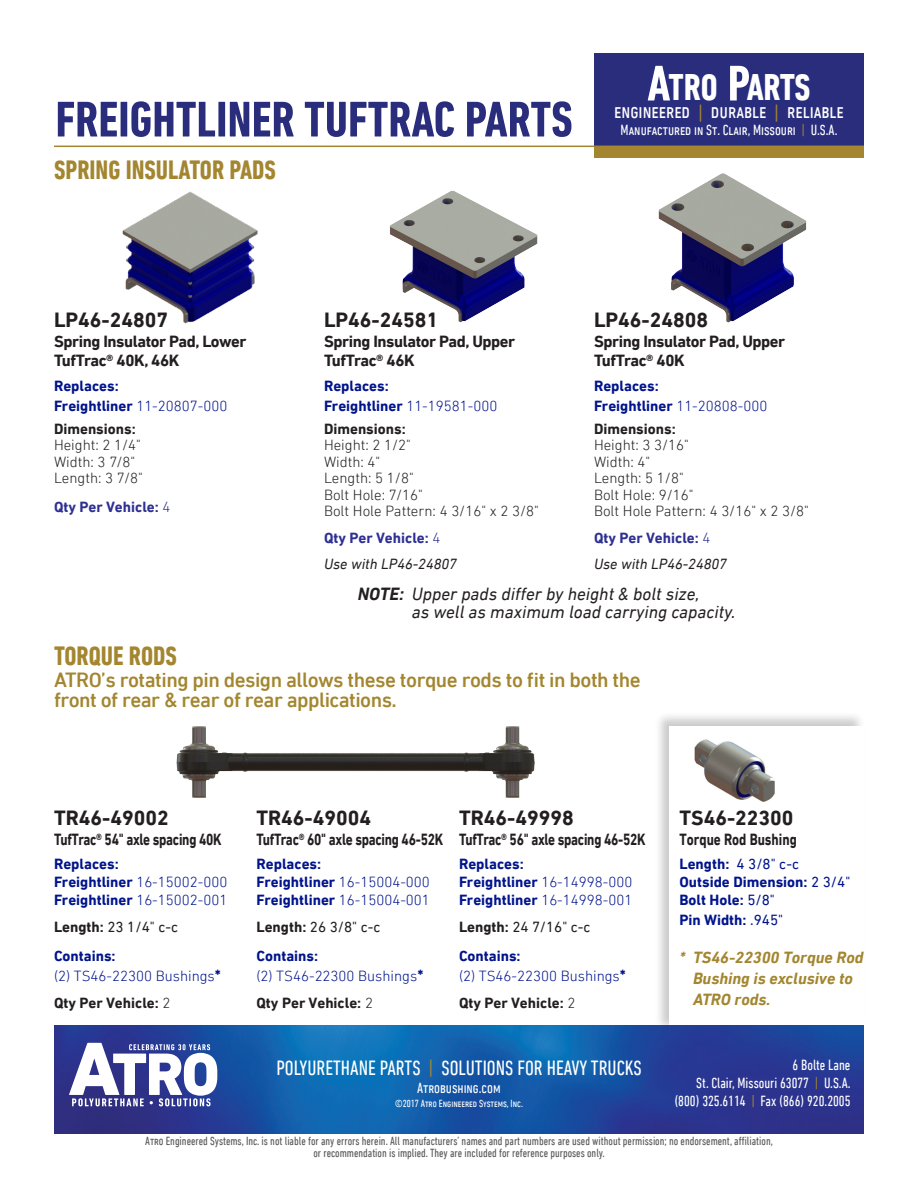
<style>
.page{position:relative;width:918px;height:1188px;background:#fff}
.page>*{position:absolute;margin:0;border:0;box-sizing:border-box;transform-origin:0 0}
.t1{font:700 condensed 51px "DIN Next LT Pro";color:#292d7c}
.t2{font:700 condensed 37.8px "DIN Next LT Pro";letter-spacing:-.005em;color:#fff}
.t3{font:700 condensed 27px "DIN Next LT Pro";color:#a3862f}
.t4{font:condensed 24px "DIN Next LT Pro";color:#fff}
.t5{font:500 21px/19.5px "DIN Next LT Pro";letter-spacing:-.025em;color:#a3862f}
.t6{font:700 21px "DIN Next LT Pro";color:#231f20}
.t7{font:condensed 21px "DIN Next LT Pro";color:#fff}
.t8{font:italic 18px/18px "DIN Next LT Pro";color:#231f20}
.t9{font:700 16.5px "DIN Next LT Pro";letter-spacing:-.025em;color:#231f20}
.t10{font:700 16.5px "DIN Next LT Pro";letter-spacing:-.025em;color:#231f20;scale:.8 1}
.t11{font:italic 700 16.5px/21px "DIN Next LT Pro";color:#a3862f}
.t12{font:700 16.5px "DIN Next LT Pro";color:#231f20;scale:.8 1}
.t13{font:700 15px/18px "DIN Next LT Pro";color:#00148b}
.t14{font:300 15px "DIN Next LT Pro";color:#231f20}
.t15{font:condensed 15px/18px "DIN Next LT Pro";color:#fff;text-align:right}
.t16{font:700 15px "DIN Next LT Pro";color:#231f20}
.t17{font:300 15px "DIN Next LT Pro";color:#00148b}
.t18{font:15px "DIN Next LT Pro";color:#231f20}
.t19{font:700 15px "DIN Next LT Pro";color:#2e3092}
.t20{font:italic 15px "DIN Next LT Pro";color:#231f20}
.t21{font:condensed 12px/12px "DIN Next LT Pro";color:#57585a;text-align:center}
.t22{font:condensed 10.5px "DIN Next LT Pro";color:#fff}
.s1{font-size:51px}
.s2{color:#a3862f}
.s3{font-weight:300}
.s4{font-weight:700}
.s5{font-weight:700;font-size:16.5px}
.s6{font-weight:400}
.s7{font-size:28.5px}
</style>
<div class="page">
<div style="left:654px;top:711px;width:211px;height:322px;background:#231f20;opacity:.23"></div>
<div style="left:669px;top:726px;width:195px;height:305px;background:#fff"></div>
<div style="left:594px;top:53px;width:270px;height:93px;background:#292d7c"></div>
<hr style="left:54px;top:146px;width:810px;height:1px;background:#a3862f">
<div style="left:594px;top:146px;width:270px;height:12px;background:#a3862f"></div>
<img style="left:54px;top:1025px;width:810px;height:108px">
<svg style="left:69px;top:1043px;width:148px;height:63px"></svg>
<img style="left:390px;top:190px;width:148px;height:109px">
<svg style="left:435px;top:299px;width:69px;height:24px"></svg>
<img style="left:122px;top:191px;width:136px;height:133px">
<img style="left:658px;top:173px;width:149px;height:150px">
<img style="left:176px;top:726px;width:359px;height:72px">
<img style="left:694px;top:739px;width:81px;height:63px">
<p class="t1" style="left:56px;top:90px;width:519px">FREIGHTLINER TUFTRAC PARTS</p>
<p class="t3" style="left:54px;top:154px;width:224px">SPRING INSULATOR PADS</p>
<p class="t2" style="left:647px;top:66px;width:165px"><span class="s1">A</span>TRO <span class="s1">P</span>ARTS</p>
<p class="t7" style="left:614px;top:100px;width:231px">engineered <span class="s2">|</span> durable <span class="s2">|</span> reliable</p>
<p class="t15" style="left:621px;top:121px;width:218px">Manufactured in St. Clair, Missouri <span class="s2">|</span> U.S.A.</p>
<p class="t6" style="left:54px;top:308px;width:116px">LP46-24807</p>
<p class="t9" style="left:54px;top:331px;width:194px">Spring Insulator Pad, Lower</p>
<p class="t9" style="left:54px;top:351px;width:127px">TufTrac® 40K, 46K</p>
<p class="t13" style="left:54px;top:377px;width:66px">Replaces:</p>
<p class="t13" style="left:54px;top:396px;width:175px">Freightliner <span class="s3">11-20807-000</span></p>
<p class="t16" style="left:54px;top:420px;width:83px">Dimensions:</p>
<p class="t14" style="left:54px;top:437px;width:89px">Height: 2 1/4"</p>
<p class="t14" style="left:54px;top:453px;width:83px">Width: 3 7/8"</p>
<p class="t14" style="left:54px;top:470px;width:90px">Length: 3 7/8"</p>
<p class="t19" style="left:54px;top:498px;width:118px">Qty Per Vehicle: <span class="s3">4</span></p>
<p class="t6" style="left:324px;top:308px;width:116px">LP46-24581</p>
<p class="t9" style="left:324px;top:331px;width:193px">Spring Insulator Pad, Upper</p>
<p class="t9" style="left:324px;top:351px;width:92px">TufTrac® 46K</p>
<p class="t13" style="left:324px;top:377px;width:66px">Replaces:</p>
<p class="t13" style="left:324px;top:396px;width:175px">Freightliner <span class="s3">11-19581-000</span></p>
<p class="t16" style="left:324px;top:420px;width:83px">Dimensions:</p>
<p class="t14" style="left:324px;top:437px;width:88px">Height: 2 1/2"</p>
<p class="t14" style="left:324px;top:453px;width:58px">Width: 4"</p>
<p class="t14" style="left:324px;top:470px;width:91px">Length: 5 1/8"</p>
<p class="t14" style="left:324px;top:486px;width:100px">Bolt Hole: 7/16"</p>
<p class="t14" style="left:324px;top:503px;width:216px">Bolt Hole Pattern: 4 3/16" x 2 3/8"</p>
<p class="t19" style="left:324px;top:529px;width:118px">Qty Per Vehicle: <span class="s3">4</span></p>
<p class="t20" style="left:324px;top:555px;width:135px">Use with LP46-24807</p>
<p class="t6" style="left:594px;top:308px;width:116px">LP46-24808</p>
<p class="t9" style="left:594px;top:331px;width:193px">Spring Insulator Pad, Upper</p>
<p class="t9" style="left:594px;top:351px;width:92px">TufTrac® 40K</p>
<p class="t13" style="left:594px;top:377px;width:66px">Replaces:</p>
<p class="t13" style="left:594px;top:396px;width:175px">Freightliner <span class="s3">11-20808-000</span></p>
<p class="t16" style="left:594px;top:420px;width:83px">Dimensions:</p>
<p class="t14" style="left:594px;top:437px;width:96px">Height: 3 3/16"</p>
<p class="t14" style="left:594px;top:453px;width:58px">Width: 4"</p>
<p class="t14" style="left:594px;top:470px;width:91px">Length: 5 1/8"</p>
<p class="t14" style="left:594px;top:486px;width:101px">Bolt Hole: 9/16"</p>
<p class="t14" style="left:594px;top:503px;width:216px">Bolt Hole Pattern: 4 3/16" x 2 3/8"</p>
<p class="t19" style="left:594px;top:529px;width:118px">Qty Per Vehicle: <span class="s3">4</span></p>
<p class="t20" style="left:594px;top:555px;width:135px">Use with LP46-24807</p>
<p class="t8" style="left:412px;top:585px;width:325px;text-indent:-54px"><span class="s4">NOTE:</span> Upper pads differ by height &amp; bolt size,<br>as well as maximum load carrying capacity.</p>
<p class="t3" style="left:54px;top:640px;width:124px">TORQUE RODS</p>
<p class="t5" style="left:54px;top:670px;width:588px">ATRO’s rotating pin design allows these torque rods to fit in both the front of rear &amp; rear of rear applications.</p>
<p class="t6" style="left:54px;top:806px;width:116px">TR46-49002</p>
<p class="t10" style="left:54px;top:829px;width:211px">TufTrac® 54" axle spacing 40K</p>
<p class="t13" style="left:54px;top:855px;width:66px">Replaces:</p>
<p class="t13" style="left:54px;top:873px;width:175px">Freightliner <span class="s3">16-15002-000</span></p>
<p class="t13" style="left:54px;top:891px;width:175px">Freightliner <span class="s3">16-15002-001</span></p>
<p class="t18" style="left:54px;top:919px;width:126px"><span class="s4">Length:</span> 23 1/4" c-c</p>
<p class="t13" style="left:54px;top:947px;width:63px">Contains:</p>
<p class="t17" style="left:54px;top:967px;width:168px">(2) TS46-22300 Bushings<span class="s5">*</span></p>
<p class="t16" style="left:54px;top:994px;width:118px">Qty Per Vehicle: <span class="s3">2</span></p>
<p class="t6" style="left:256px;top:806px;width:116px">TR46-49004</p>
<p class="t10" style="left:256px;top:829px;width:235px">TufTrac® 60" axle spacing 46-52K</p>
<p class="t13" style="left:256px;top:855px;width:66px">Replaces:</p>
<p class="t13" style="left:256px;top:873px;width:175px">Freightliner <span class="s3">16-15004-000</span></p>
<p class="t13" style="left:256px;top:891px;width:175px">Freightliner <span class="s3">16-15004-001</span></p>
<p class="t18" style="left:256px;top:919px;width:126px"><span class="s4">Length:</span> 26 3/8" c-c</p>
<p class="t13" style="left:256px;top:947px;width:63px">Contains:</p>
<p class="t17" style="left:256px;top:967px;width:168px">(2) TS46-22300 Bushings<span class="s5">*</span></p>
<p class="t16" style="left:256px;top:994px;width:118px">Qty Per Vehicle: <span class="s3">2</span></p>
<p class="t6" style="left:459px;top:806px;width:116px">TR46-49998</p>
<p class="t10" style="left:459px;top:829px;width:235px">TufTrac® 56" axle spacing 46-52K</p>
<p class="t13" style="left:459px;top:855px;width:66px">Replaces:</p>
<p class="t13" style="left:459px;top:873px;width:175px">Freightliner <span class="s3">16-14998-000</span></p>
<p class="t13" style="left:459px;top:891px;width:175px">Freightliner <span class="s3">16-14998-001</span></p>
<p class="t18" style="left:459px;top:919px;width:133px"><span class="s4">Length:</span> 24 7/16" c-c</p>
<p class="t13" style="left:459px;top:947px;width:63px">Contains:</p>
<p class="t17" style="left:459px;top:967px;width:168px">(2) TS46-22300 Bushings<span class="s5">*</span></p>
<p class="t16" style="left:459px;top:994px;width:118px">Qty Per Vehicle: <span class="s3">2</span></p>
<p class="t6" style="left:680px;top:806px;width:116px">TS46-22300</p>
<p class="t12" style="left:680px;top:829px;width:148px">Torque Rod Bushing</p>
<p class="t13" style="left:680px;top:855px;width:172px">Length: <span class="s6">4 3/8" c-c<br></span>Outside Dimension: <span class="s6">2 3/4"<br></span>Bolt Hole: <span class="s6">5/8"</span></p>
<p class="t13" style="left:680px;top:911px;width:105px">Pin Width: <span class="s6">.945"</span></p>
<p class="t11" style="left:693px;top:947px;width:172px;text-indent:-14px">* TS46-22300 Torque Rod<br>Bushing is exclusive to<br>ATRO rods.</p>
<p class="t7" style="left:276px;top:1056px;width:367px">POLYURETHANE PARTS <span class="s2">|</span> SOLUTIONS FOR HEAVY TRUCKS</p>
<p class="t15" style="left:417px;top:1079px;width:85px">Atrobushing.com</p>
<p class="t22" style="left:395px;top:1097px;width:129px">©2017 Atro Engineered Systems, Inc.</p>
<p class="t15" style="left:696px;top:1056px;width:156px">6 Bolte Lane<br>St. Clair, Missouri 63077 <span class="s2">|</span> U.S.A.</p>
<p class="t15" style="left:674px;top:1092px;width:178px">(800) 325.6114 <span class="s2">|</span> Fax (866) 920.2005</p>
<p class="t4" style="left:567px;top:1090px;width:280px"><span class="s7">A</span>TROBUSHING.COM | 1.800.325.6114</p>
<p class="t21" style="left:145px;top:1134px;width:629px">Atro Engineered Systems, Inc. is not liable for any errors herein. All manufacturers’ names and part numbers are used without permission; no endorsement, affiliation, or recommendation is implied. They are included for reference purposes only.</p>
</div>
